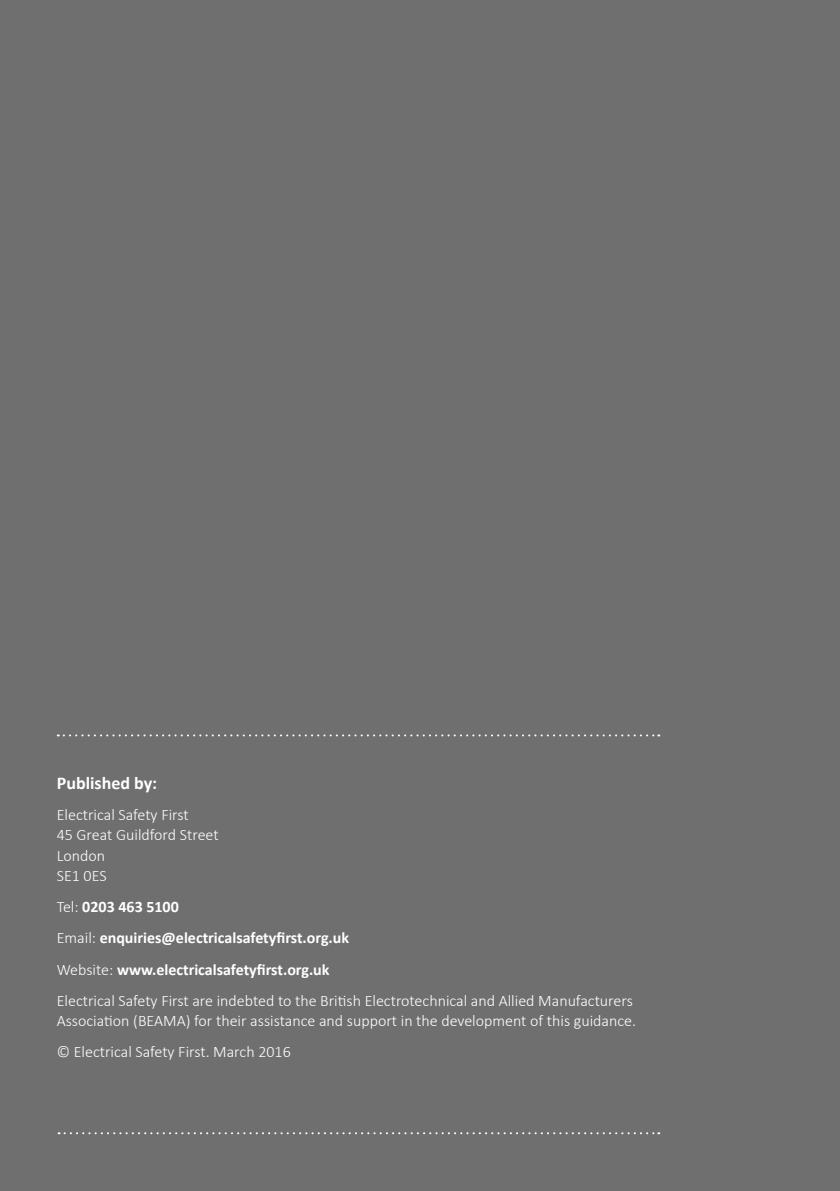
<style>
.page{position:relative;width:840px;height:1191px;background:#fff}
.page>*{position:absolute;margin:0;border:0;box-sizing:border-box;transform-origin:0 0}
.Contents{font:700 18px "Calibri";color:#fff}
.Contents-2{font:300 16px/20px "Calibri";color:#fff}
.Contents-3{font:700 16px "Calibri";color:#fff}
.s1{font-weight:300}
</style>
<div class="page">
<div style="left:0;top:0;width:839px;height:1191px;background:#706f6f"></div>
<svg style="left:58px;top:734px;width:601px;height:2px"></svg>
<svg style="left:59px;top:1132px;width:600px;height:2px"></svg>
<p class="Contents" style="left:57px;top:772px;width:102px">Published by:</p>
<p class="Contents-2" style="left:57px;top:805px;width:163px">Electrical Safety First<br>45 Great Guildford Street<br>London<br>SE1 0ES</p>
<p class="Contents-3" style="left:57px;top:896px;width:124px"><span class="s1">Tel:</span> 0203 463 5100</p>
<p class="Contents-3" style="left:57px;top:928px;width:294px"><span class="s1">Email:</span> enquiries@electricalsafetyfirst.org.uk</p>
<p class="Contents-3" style="left:57px;top:959px;width:274px"><span class="s1">Website:</span> www.electricalsafetyfirst.org.uk</p>
<p class="Contents-2" style="left:57px;top:990px;width:580px">Electrical Safety First are indebted to the British Electrotechnical and Allied Manufacturers<br>Association (BEAMA) for their assistance and support in the development of this guidance.</p>
<p class="Contents-2" style="left:57px;top:1041px;width:235px">© Electrical Safety First. March 2016</p>
</div>
